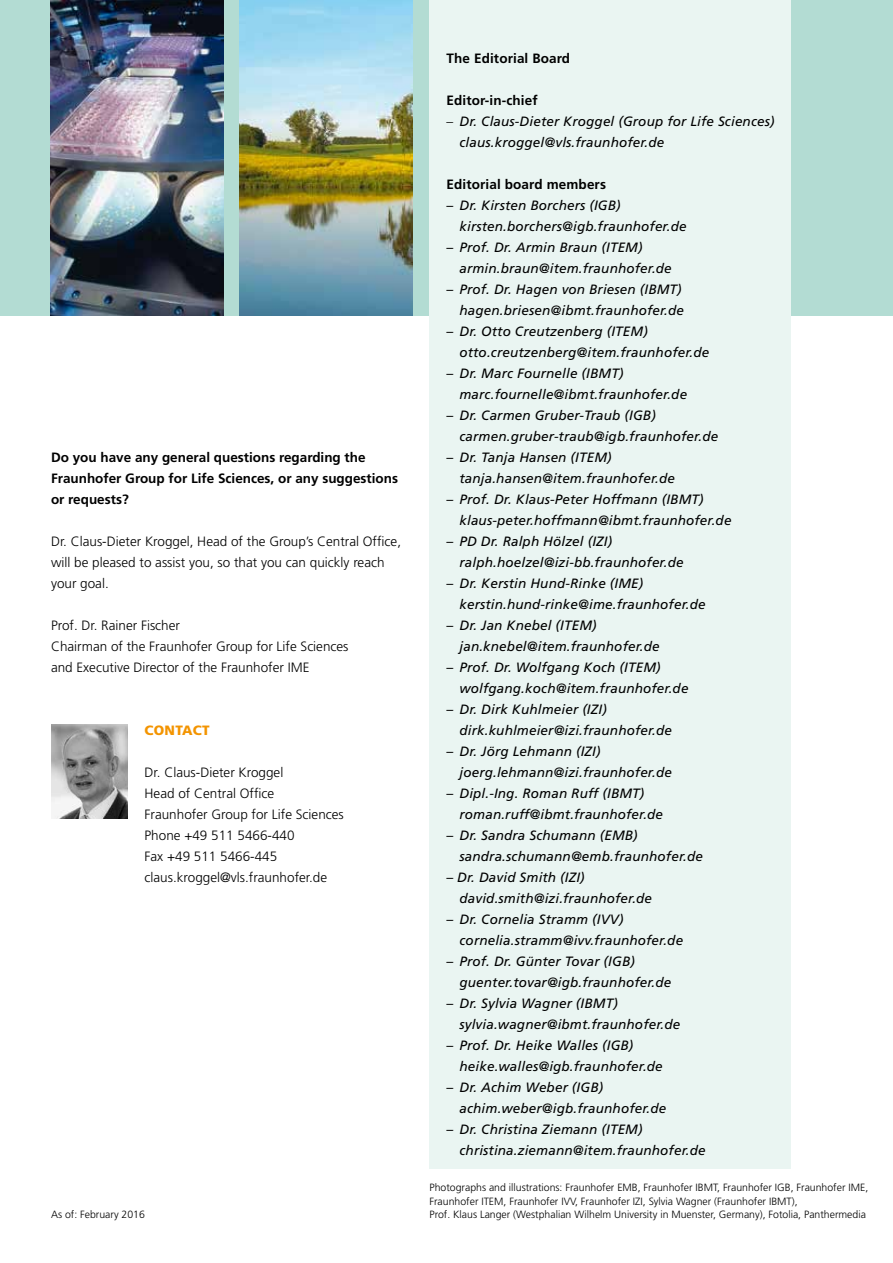
<style>
.page{position:relative;width:893px;height:1263px;background:#fff}
.page>*{position:absolute;margin:0;border:0;box-sizing:border-box;transform-origin:0 0}
.t1{font:italic 13.5px/21px "Frutiger LT";letter-spacing:.01em;color:#000}
.t2{font:300 13.5px/21px "Frutiger LT";color:#000}
.t3{font:700 13.5px/21px "Frutiger LT";color:#000}
.t4{font:900 13.5px "Frutiger LT";letter-spacing:.02em;color:#f39400}
.t5{font:300 10.5px/13.5px "Frutiger LT";color:#000}
.s1{font-weight:300;font-style:normal}
</style>
<div class="page">
<div style="left:0;top:0;width:893px;height:315px;background:#b3dcd3"></div>
<img style="left:240px;top:0;width:172px;height:315px">
<img style="left:50px;top:0;width:173px;height:315px">
<img style="left:51px;top:725px;width:77px;height:94px">
<div style="left:429px;top:0;width:362px;height:1168px;background:#eaf5f2"></div>
<p class="t3" style="left:51px;top:447px;width:349px">Do you have any general questions regarding the<br>Fraunhofer Group for Life Sciences, or any suggestions or requests?</p>
<p class="t2" style="left:51px;top:531px;width:352px">Dr. Claus-Dieter Kroggel, Head of the Group’s Central Office, will be pleased to assist you, so that you can quickly reach your goal.</p>
<p class="t2" style="left:51px;top:615px;width:299px">Prof. Dr. Rainer Fischer<br>Chairman of the Fraunhofer Group for Life Sciences and Executive Director of the Fraunhofer IME</p>
<p class="t4" style="left:145px;top:722px;width:67px">CONTACT</p>
<p class="t2" style="left:145px;top:762px;width:201px">Dr. Claus-Dieter Kroggel<br>Head of Central Office<br>Fraunhofer Group for Life Sciences<br>Phone +49 511 5466-440<br>Fax +49 511 5466-445 claus.kroggel@vls.fraunhofer.de</p>
<p class="t3" style="left:446px;top:48px;width:125px">The Editorial Board</p>
<p class="t3" style="left:446px;top:90px;width:93px">Editor-in-chief</p>
<p class="t1" style="left:459px;top:111px;width:317px;text-indent:-13px"><span class="s1">–</span> Dr. Claus-Dieter Kroggel (Group for Life Sciences) claus.kroggel@vls.fraunhofer.de</p>
<p class="t3" style="left:446px;top:174px;width:161px">Editorial board members</p>
<p class="t1" style="left:459px;top:195px;width:229px;text-indent:-13px">– Dr. Kirsten Borchers (IGB) kirsten.borchers@igb.fraunhofer.de</p>
<p class="t1" style="left:459px;top:237px;width:214px;text-indent:-13px">– Prof. Dr. Armin Braun (ITEM) armin.braun@item.fraunhofer.de</p>
<p class="t1" style="left:446px;top:279px;width:239px;text-align:right">– Prof. Dr. Hagen von Briesen (IBMT) hagen.briesen@ibmt.fraunhofer.de</p>
<p class="t1" style="left:459px;top:321px;width:251px;text-indent:-13px">– Dr. Otto Creutzenberg (ITEM) otto.creutzenberg@item.fraunhofer.de</p>
<p class="t1" style="left:459px;top:363px;width:229px;text-indent:-13px">– Dr. Marc Fournelle (IBMT) marc.fournelle@ibmt.fraunhofer.de</p>
<p class="t1" style="left:459px;top:405px;width:260px;text-indent:-13px">– Dr. Carmen Gruber-Traub (IGB) carmen.gruber-traub@igb.fraunhofer.de</p>
<p class="t1" style="left:459px;top:447px;width:217px;text-indent:-13px">– Dr. Tanja Hansen (ITEM) tanja.hansen@item.fraunhofer.de</p>
<p class="t1" style="left:459px;top:489px;width:274px;text-indent:-13px">– Prof. Dr. Klaus-Peter Hoffmann (IBMT) klaus-peter.hoffmann@ibmt.fraunhofer.de</p>
<p class="t1" style="left:459px;top:531px;width:226px;text-indent:-13px">– PD Dr. Ralph Hölzel (IZI) ralph.hoelzel@izi-bb.fraunhofer.de</p>
<p class="t1" style="left:459px;top:573px;width:248px;text-indent:-13px">– Dr. Kerstin Hund-Rinke (IME) kerstin.hund-rinke@ime.fraunhofer.de</p>
<p class="t1" style="left:459px;top:615px;width:202px;text-indent:-13px">– Dr. Jan Knebel (ITEM) jan.knebel@item.fraunhofer.de</p>
<p class="t1" style="left:459px;top:657px;width:231px;text-indent:-13px">– Prof. Dr. Wolfgang Koch (ITEM) wolfgang.koch@item.fraunhofer.de</p>
<p class="t1" style="left:459px;top:699px;width:214px;text-indent:-13px">– Dr. Dirk Kuhlmeier (IZI) dirk.kuhlmeier@izi.fraunhofer.de</p>
<p class="t1" style="left:459px;top:741px;width:214px;text-indent:-13px">– Dr. Jörg Lehmann (IZI) joerg.lehmann@izi.fraunhofer.de</p>
<p class="t1" style="left:459px;top:783px;width:205px;text-indent:-13px">– Dipl.-Ing. Roman Ruff (IBMT) roman.ruff@ibmt.fraunhofer.de</p>
<p class="t1" style="left:459px;top:825px;width:245px;text-indent:-13px">– Dr. Sandra Schumann (EMB) sandra.schumann@emb.fraunhofer.de</p>
<p class="t1" style="left:459px;top:867px;width:194px;text-indent:-13px">– Dr. David Smith (IZI) david.smith@izi.fraunhofer.de</p>
<p class="t1" style="left:459px;top:909px;width:225px;text-indent:-13px">– Dr. Cornelia Stramm (IVV) cornelia.stramm@ivv.fraunhofer.de</p>
<p class="t1" style="left:459px;top:951px;width:213px;text-indent:-13px">– Prof. Dr. Günter Tovar (IGB) guenter.tovar@igb.fraunhofer.de</p>
<p class="t1" style="left:459px;top:993px;width:222px;text-indent:-13px">– Dr. Sylvia Wagner (IBMT) sylvia.wagner@ibmt.fraunhofer.de</p>
<p class="t1" style="left:459px;top:1035px;width:205px;text-indent:-13px">– Prof. Dr. Heike Walles (IGB) heike.walles@igb.fraunhofer.de</p>
<p class="t1" style="left:459px;top:1077px;width:208px;text-indent:-13px">– Dr. Achim Weber (IGB) achim.weber@igb.fraunhofer.de</p>
<p class="t1" style="left:459px;top:1119px;width:248px;text-indent:-13px">– Dr. Christina Ziemann (ITEM) christina.ziemann@item.fraunhofer.de</p>
<p class="t5" style="left:429px;top:1181px;width:440px">Photographs and illustrations: Fraunhofer EMB, Fraunhofer IBMT, Fraunhofer IGB, Fraunhofer IME,<br>Fraunhofer ITEM, Fraunhofer IVV, Fraunhofer IZI, Sylvia Wagner (Fraunhofer IBMT),</p>
<p class="t5" style="left:51px;top:1208px;width:95px">As of: February 2016</p>
<p class="t5" style="left:429px;top:1208px;width:438px">Prof. Klaus Langer (Westphalian Wilhelm University in Muenster, Germany), Fotolia, Panthermedia</p>
</div>
